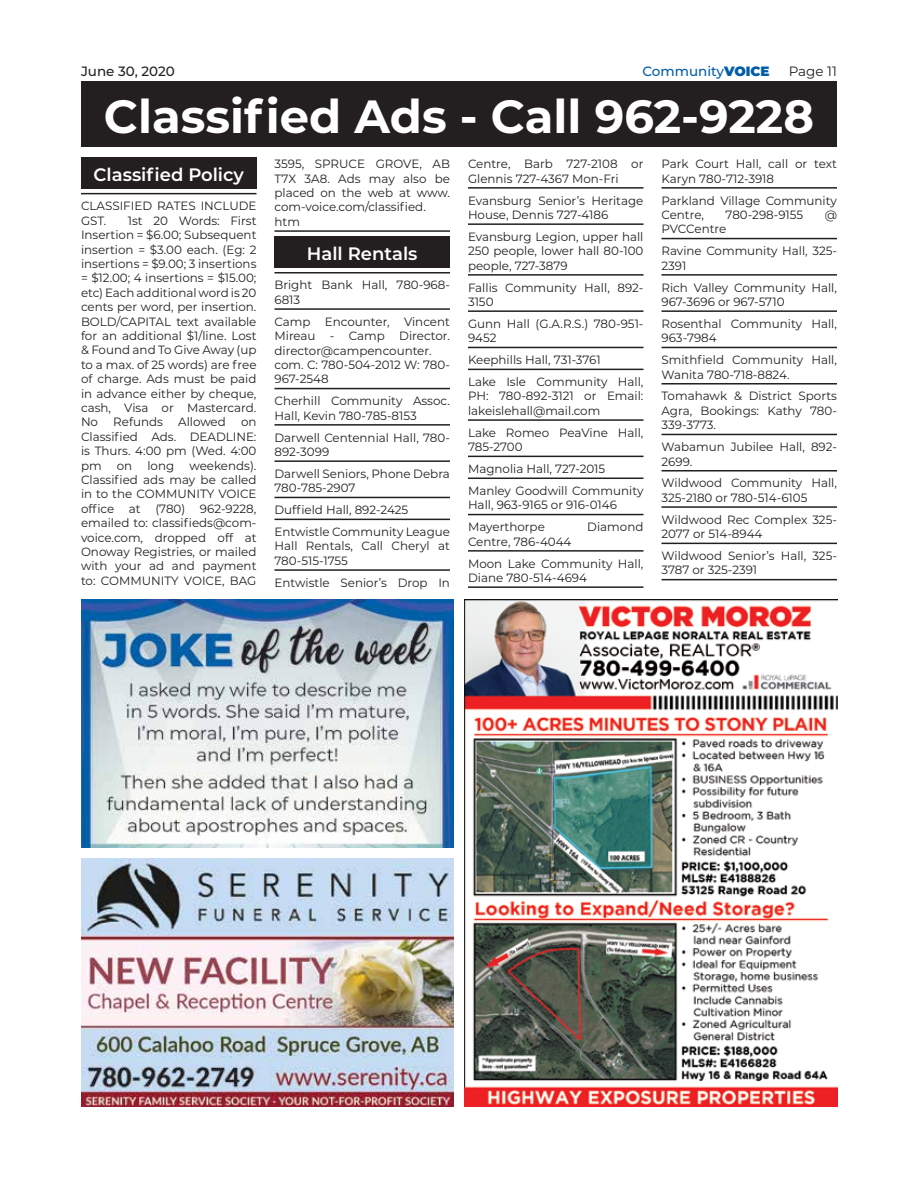
<style>
.page{position:relative;width:918px;height:1188px;background:#fff}
.page>*{position:absolute;margin:0;border:0;box-sizing:border-box;transform-origin:0 0}
.t1{font:700 46.5px "Montserrat";color:#fff}
.t2{font:600 18px "Montserrat";color:#fff}
.t3{font:500 13.5px "Montserrat";color:#005daa}
.t4{font:500 13.5px "Montserrat";color:#231f20}
.t5{font:13.5px "Montserrat";color:#231f20}
.t6{font:12px/14.4px "Montserrat";color:#231f20}
.s1{font-weight:900}
</style>
<div class="page">
<div style="left:81px;top:81px;width:756px;height:66px;background:#231f20"></div>
<hr style="left:81px;top:193px;width:175px;height:1px;background:#231f20">
<div style="left:81px;top:157px;width:175px;height:31px;background:#231f20"></div>
<hr style="left:274px;top:230px;width:176px;height:2px;background:#231f20">
<hr style="left:274px;top:272px;width:176px;height:2px;background:#231f20">
<hr style="left:274px;top:308px;width:176px;height:2px;background:#231f20">
<hr style="left:274px;top:388px;width:176px;height:1px;background:#231f20">
<hr style="left:274px;top:424px;width:176px;height:2px;background:#231f20">
<hr style="left:274px;top:460px;width:176px;height:2px;background:#231f20">
<hr style="left:274px;top:497px;width:176px;height:1px;background:#231f20">
<hr style="left:274px;top:519px;width:176px;height:1px;background:#231f20">
<hr style="left:274px;top:569px;width:176px;height:2px;background:#231f20">
<div style="left:274px;top:236px;width:176px;height:32px;background:#231f20"></div>
<hr style="left:468px;top:187px;width:176px;height:2px;background:#231f20">
<hr style="left:468px;top:223px;width:176px;height:2px;background:#231f20">
<hr style="left:468px;top:274px;width:176px;height:2px;background:#231f20">
<hr style="left:468px;top:310px;width:176px;height:2px;background:#231f20">
<hr style="left:468px;top:347px;width:176px;height:1px;background:#231f20">
<hr style="left:468px;top:369px;width:176px;height:1px;background:#231f20">
<hr style="left:468px;top:419px;width:176px;height:2px;background:#231f20">
<hr style="left:468px;top:456px;width:176px;height:1px;background:#231f20">
<hr style="left:468px;top:478px;width:176px;height:1px;background:#231f20">
<hr style="left:468px;top:514px;width:176px;height:1px;background:#231f20">
<hr style="left:468px;top:550px;width:176px;height:2px;background:#231f20">
<hr style="left:468px;top:586px;width:176px;height:2px;background:#231f20">
<hr style="left:662px;top:187px;width:175px;height:2px;background:#231f20">
<hr style="left:662px;top:238px;width:175px;height:1px;background:#231f20">
<hr style="left:662px;top:274px;width:175px;height:2px;background:#231f20">
<hr style="left:662px;top:310px;width:175px;height:2px;background:#231f20">
<hr style="left:662px;top:347px;width:175px;height:1px;background:#231f20">
<hr style="left:662px;top:383px;width:175px;height:2px;background:#231f20">
<hr style="left:662px;top:434px;width:175px;height:1px;background:#231f20">
<hr style="left:662px;top:470px;width:175px;height:2px;background:#231f20">
<hr style="left:662px;top:506px;width:175px;height:2px;background:#231f20">
<hr style="left:662px;top:543px;width:175px;height:1px;background:#231f20">
<hr style="left:662px;top:579px;width:175px;height:1px;background:#231f20">
<img style="left:465px;top:599px;width:372px;height:508px">
<img style="left:81px;top:859px;width:373px;height:248px">
<img style="left:81px;top:599px;width:373px;height:249px">
<p class="t3" style="left:642px;top:62px;width:129px">Community<span class="s1">VOICE</span></p>
<p class="t5" style="left:789px;top:62px;width:50px">Page 11</p>
<h1 class="t1" style="left:104px;top:83px;width:712px">Classified Ads - Call 962-9228</h1>
<h2 class="t2" style="left:94px;top:162px;width:152px">Classified Policy</h2>
<p class="t6" style="left:81px;top:198px;width:177px">CLASSIFIED RATES INCLUDE<br>GST.</p>
<p class="t4" style="left:81px;top:62px;width:95px">June 30, 2020</p>
<p class="t6" style="left:468px;top:156px;width:177px">Centre, Barb 727-2108 or<br>Glennis 727-4367 Mon-Fri</p>
<p class="t6" style="left:468px;top:193px;width:177px">Evansburg Senior’s Heritage<br>House, Dennis 727-4186</p>
<p class="t6" style="left:468px;top:229px;width:177px;text-align:justify">Evansburg Legion, upper hall 250 people, lower hall 80-100 people, 727-3879</p>
<p class="t6" style="left:468px;top:280px;width:177px">Fallis Community Hall, 892-<br>3150</p>
<p class="t6" style="left:468px;top:316px;width:177px">Gunn Hall (G.A.R.S.) 780-951-<br>9452</p>
<p class="t6" style="left:468px;top:348px;width:177px;line-height:21.9px">Keephills Hall, 731-3761<br>Lake Isle Community Hall,</p>
<p class="t6" style="left:468px;top:389px;width:177px">PH: 780-892-3121 or Email: lakeislehall@mail.com</p>
<p class="t6" style="left:468px;top:425px;width:177px">Lake Romeo PeaVine Hall,<br>785-2700</p>
<p class="t6" style="left:468px;top:457px;width:177px;line-height:21.9px">Magnolia Hall, 727-2015<br>Manley Goodwill Community</p>
<p class="t6" style="left:468px;top:494px;width:150px;line-height:21.9px">Hall, 963-9165 or 916-0146<br>Mayerthorpe</p>
<p class="t6" style="left:662px;top:156px;width:177px">Park Court Hall, call or text<br>Karyn 780-712-3918</p>
<p class="t6" style="left:662px;top:193px;width:177px">Parkland Village Community<br>Centre,</p>
<p class="t6" style="left:274px;top:156px;width:177px">3595, SPRUCE GROVE, AB<br>T7X 3A8. Ads may also be placed on the web at www. com-voice.com/classified. htm</p>
<h2 class="t2" style="left:307px;top:241px;width:112px">Hall Rentals</h2>
<p class="t6" style="left:274px;top:278px;width:177px">Bright Bank Hall, 780-968-<br>6813</p>
<p class="t6" style="left:274px;top:314px;width:177px">Camp Encounter, Vincent<br>Mireau - Camp Director. director@campencounter. com. C: 780-504-2012 W: 780-<br>967-2548</p>
<p class="t6" style="left:274px;top:393px;width:177px">Cherhill Community Assoc.<br>Hall, Kevin 780-785-8153</p>
<p class="t6" style="left:274px;top:430px;width:177px">Darwell Centennial Hall, 780-<br>892-3099</p>
<p class="t6" style="left:274px;top:466px;width:177px">Darwell Seniors, Phone Debra<br>780-785-2907</p>
<p class="t6" style="left:274px;top:498px;width:177px;line-height:21.9px">Duffield Hall, 892-2425<br>Entwistle Community League</p>
<p class="t6" style="left:274px;top:539px;width:177px">Hall Rentals, Call Cheryl at<br>780-515-1755</p>
<p class="t6" style="left:274px;top:575px;width:177px">Entwistle Senior’s Drop In</p>
<p class="t6" style="left:726px;top:207px;width:79px">780-298-9155</p>
<p class="t6" style="left:825px;top:207px;width:14px">@</p>
<p class="t6" style="left:662px;top:218px;width:177px;line-height:21.9px">PVCCentre<br>Ravine Community Hall, 325-</p>
<p class="t6" style="left:662px;top:254px;width:177px;line-height:21.9px">2391<br>Rich Valley Community Hall,</p>
<p class="t6" style="left:662px;top:290px;width:177px;line-height:21.9px">967-3696 or 967-5710<br>Rosenthal Community Hall,</p>
<p class="t6" style="left:662px;top:327px;width:177px;line-height:21.9px">963-7984<br>Smithfield Community Hall,</p>
<p class="t6" style="left:662px;top:363px;width:177px;line-height:21.9px">Wanita 780-718-8824.<br>Tomahawk &amp; District Sports</p>
<p class="t6" style="left:662px;top:403px;width:177px">Agra, Bookings: Kathy 780-<br>339-3773.</p>
<p class="t6" style="left:662px;top:439px;width:177px">Wabamun Jubilee Hall, 892-<br>2699.</p>
<p class="t6" style="left:662px;top:476px;width:177px">Wildwood Community Hall,<br>325-2180 or 780-514-6105</p>
<p class="t6" style="left:662px;top:512px;width:177px">Wildwood Rec Complex 325-<br>2077 or 514-8944</p>
<p class="t6" style="left:662px;top:548px;width:177px">Wildwood Senior’s Hall, 325-<br>3787 or 325-2391</p>
<p class="t6" style="left:81px;top:213px;width:177px;text-align:justify;text-indent:47px">1st 20 Words: First Insertion = $6.00; Subsequent insertion = $3.00 each. (Eg: 2 insertions = $9.00; 3 insertions = $12.00; 4 insertions = $15.00; etc) Each additional word is 20 cents per word, per insertion.<br>BOLD/CAPITAL text available for an additional $1/line. Lost &amp; Found and To Give Away (up to a max. of 25 words) are free of charge. Ads must be paid in advance either by cheque, cash, Visa or Mastercard.<br>No</p>
<p class="t6" style="left:113px;top:414px;width:51px">Refunds</p>
<p class="t6" style="left:178px;top:414px;width:49px">Allowed</p>
<p class="t6" style="left:81px;top:414px;width:177px;text-align:justify;text-indent:160px">on Classified Ads. DEADLINE: is Thurs. 4:00 pm (Wed. 4:00 pm</p>
<p class="t6" style="left:81px;top:458px;width:177px;text-align:justify;text-indent:108px">weekends).<br>Classified ads may be called in to the COMMUNITY VOICE office at (780) 962-9228, emailed to: classifieds@com&shy;voice.com, dropped off at Onoway Registries, or mailed with your ad and payment to: COMMUNITY VOICE, BAG</p>
<p class="t6" style="left:117px;top:458px;width:17px">on</p>
<p class="t6" style="left:147px;top:458px;width:28px">long</p>
<p class="t6" style="left:587px;top:519px;width:58px">Diamond</p>
<p class="t6" style="left:468px;top:530px;width:177px;line-height:21.9px">Centre, 786-4044<br>Moon Lake Community Hall,</p>
<p class="t6" style="left:468px;top:570px;width:121px">Diane 780-514-4694</p>
</div>
